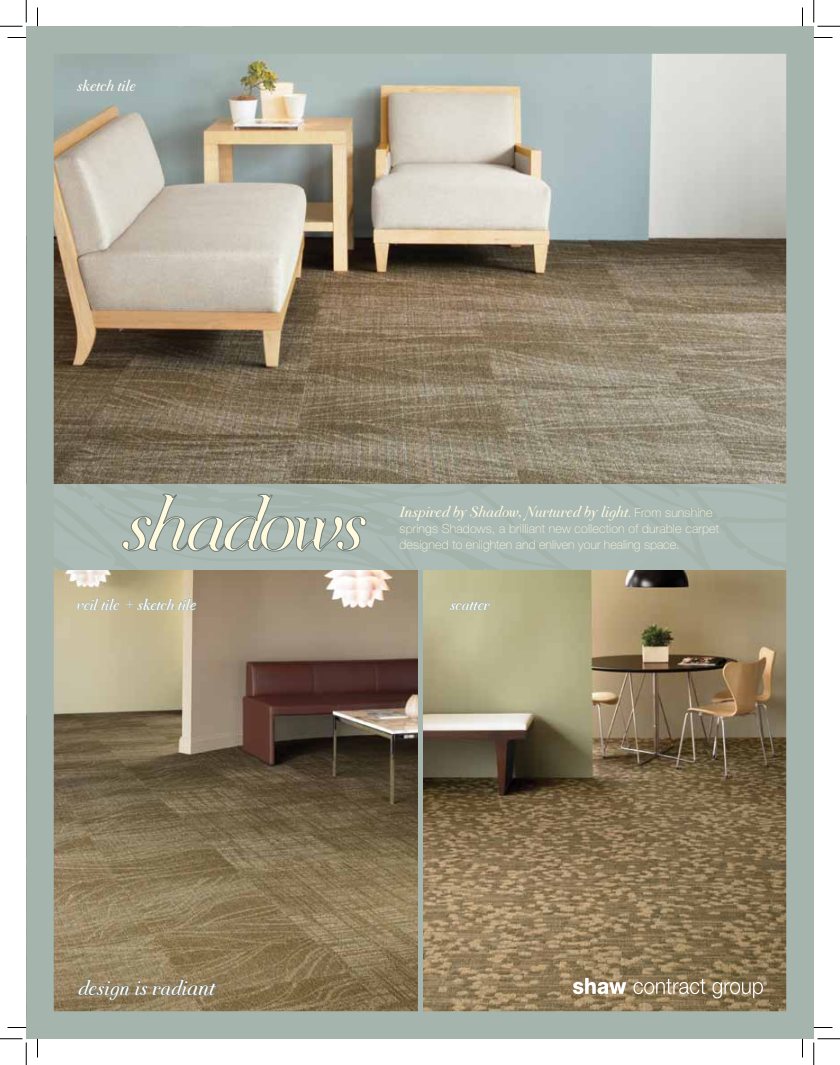
<style>
.page{position:relative;width:840px;height:1065px;background:#fff}
.page>*{position:absolute;margin:0;border:0;box-sizing:border-box;transform-origin:0 0}
.t1{font:20.25px "Adelaide";letter-spacing:.01em;color:#fff}
.t2{font:15px "Adelaide";letter-spacing:.01em;color:#fff9dd}
.t3{font:15px "Adelaide";color:#fff}
.t4{font:100 12.5px/16.2px "Helvetica Neue";letter-spacing:.01em;color:#fff9dd}
.s1{font-family:"Helvetica Neue";font-weight:100;font-size:12.5px}
.s2{font-size:21.5px}
</style>
<div class="page">
<img style="left:423px;top:570px;width:362px;height:441px">
<img style="left:55px;top:570px;width:363px;height:441px">
<img style="left:55px;top:55px;width:730px;height:429px">
<svg style="left:573px;top:978px;width:53px;height:16px"></svg>
<svg style="left:633px;top:979px;width:72px;height:15px"></svg>
<svg style="left:712px;top:982px;width:55px;height:16px"></svg>
<svg style="left:76px;top:77px;width:60px;height:21px"></svg>
<svg style="left:79px;top:979px;width:138px;height:21px;background:#897d63"></svg>
<svg style="left:449px;top:600px;width:42px;height:17px"></svg>
<svg style="left:77px;top:596px;width:43px;height:20px"></svg>
<svg style="left:126px;top:596px;width:70px;height:21px"></svg>
<div style="left:418px;top:564px;width:5px;height:475px;background:#a5b4ac"></div>
<svg style="left:55px;top:484px;width:730px;height:86px;background:#a9b8b2"></svg>
<svg style="left:122px;top:494px;width:244px;height:59px;background:#b0bbb1"></svg>
<div style="left:38px;top:38px;width:764px;height:990px;border:16px solid #a5b4ac"></div>
<div style="left:27px;top:27px;width:786px;height:18px;background:#a5b4ac"></div>
<div style="left:26px;top:26px;width:788px;height:20px;border:1px solid #a5b4ac"></div>
<div style="left:27px;top:1020px;width:786px;height:19px;background:#a5b4ac"></div>
<div style="left:27px;top:27px;width:18px;height:1011px;background:#a5b4ac"></div>
<div style="left:26px;top:26px;width:20px;height:1013px;border:1px solid #a5b4ac"></div>
<svg style="left:8px;top:37px;width:18px;height:1px"></svg>
<svg style="left:8px;top:1027px;width:18px;height:1px"></svg>
<svg style="left:37px;top:8px;width:1px;height:18px"></svg>
<svg style="left:37px;top:1039px;width:1px;height:19px"></svg>
<svg style="left:0;top:0;width:27px;height:27px"></svg>
<svg style="left:0;top:1039px;width:27px;height:26px"></svg>
<svg style="left:796px;top:0;width:44px;height:1065px"></svg>
<p class="t3" style="left:77px;top:77px;width:60px">sketch tile</p>
<p class="t2" style="left:400px;top:503px;width:315px">Inspired by Shadow, Nurtured by light. <span class="s1">From sunshine</span></p>
<p class="t4" style="left:400px;top:520px;width:321px">springs Shadows, a brilliant new collection of durable carpet designed to enlighten and enliven your healing space.</p>
<p class="t3" style="left:77px;top:596px;width:121px">veil tile + sketch tile</p>
<p class="t3" style="left:450px;top:596px;width:41px">scatter</p>
<h1 class="t1" style="left:78px;top:977px;width:139px">design is radi<span class="s2">ant</span></h1>
</div>
